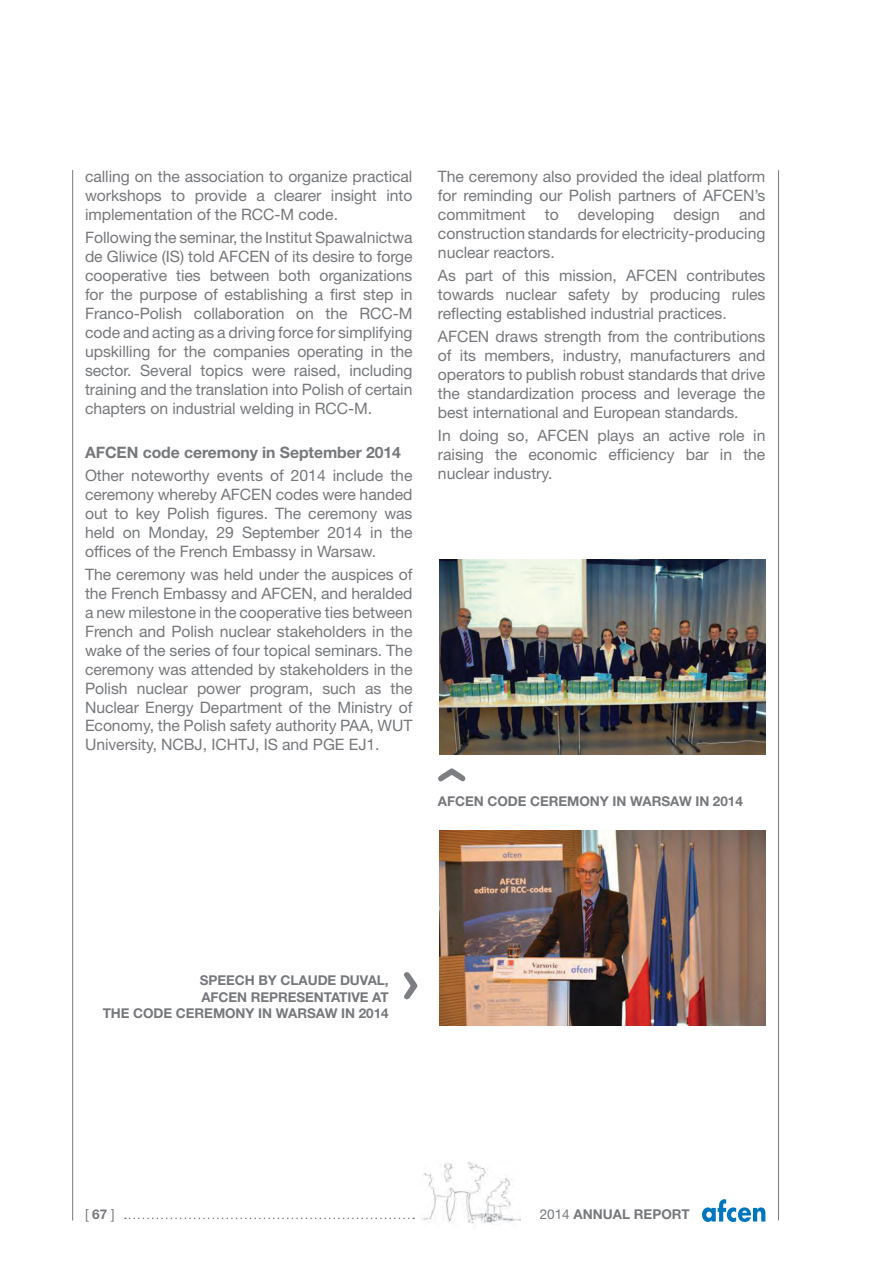
<style>
.page{position:relative;width:893px;height:1263px;background:#fff}
.page>*{position:absolute;margin:0;border:0;box-sizing:border-box;transform-origin:0 0}
.t1{font:15.75px/18.9px "Helvetica Neue";letter-spacing:-.005em;color:#76787b;text-align:justify}
.t2{font:700 15.75px "Helvetica Neue LT Std";letter-spacing:-.005em;color:#76787b}
.t3{font:700 13.5px/16.2px "Helvetica Neue LT Std";letter-spacing:-.005em;color:#76787b;text-align:right}
.t4{font:13.5px "Helvetica Neue LT Std";color:#76787b}
.s1{font-weight:700}
.s2{font-weight:400}
</style>
<div class="page">
<svg style="left:702px;top:1199px;width:63px;height:23px"></svg>
<img style="left:422px;top:1162px;width:98px;height:62px">
<svg style="left:125px;top:1217px;width:289px;height:2px"></svg>
<hr style="left:72px;top:170px;width:1px;height:1050px;background:#76787b">
<hr style="left:778px;top:170px;width:1px;height:1050px;background:#76787b">
<img style="left:440px;top:559px;width:325px;height:196px">
<img style="left:440px;top:830px;width:325px;height:196px">
<img style="left:439px;top:768px;width:27px;height:14px">
<img style="left:403px;top:973px;width:15px;height:27px">
<p class="t1" style="left:85px;top:167px;width:329px">calling on the association to organize practical workshops to provide a clearer insight into implementation of the RCC-M code.</p>
<p class="t1" style="left:85px;top:228px;width:329px">Following the seminar, the Institut Spawalnictwa de Gliwice (IS) told AFCEN of its desire to forge cooperative ties between both organizations for the purpose of establishing a first step in Franco-Polish collaboration on the RCC-M code and acting as a driving force for simplifying upskilling for the companies operating in the sector. Several topics were raised, including training and the translation into Polish of certain chapters on industrial welding in RCC-M.</p>
<p class="t2" style="left:85px;top:443px;width:317px">AFCEN code ceremony in September 2014</p>
<p class="t1" style="left:85px;top:466px;width:329px">Other noteworthy events of 2014 include the ceremony whereby AFCEN codes were handed out to key Polish figures. The ceremony was held on Monday, 29 September 2014 in the offices of the French Embassy in Warsaw.</p>
<p class="t1" style="left:85px;top:565px;width:329px">The ceremony was held under the auspices of the French Embassy and AFCEN, and heralded a new milestone in the cooperative ties between French and Polish nuclear stakeholders in the wake of the series of four topical seminars. The ceremony was attended by stakeholders in the Polish nuclear power program, such as the Nuclear Energy Department of the Ministry of Economy, the Polish safety authority PAA, WUT University, NCBJ, ICHTJ, IS and PGE EJ1.</p>
<p class="t1" style="left:438px;top:167px;width:329px">The ceremony also provided the ideal platform for reminding our Polish partners of AFCEN’s commitment to developing design and construction standards for electricity-producing nuclear reactors.</p>
<p class="t1" style="left:438px;top:266px;width:329px">As part of this mission, AFCEN contributes towards nuclear safety by producing rules reflecting established industrial practices.</p>
<p class="t1" style="left:438px;top:327px;width:329px">AFCEN draws strength from the contributions of its members, industry, manufacturers and operators to publish robust standards that drive the standardization process and leverage the best international and European standards.</p>
<p class="t1" style="left:438px;top:426px;width:329px">In doing so, AFCEN plays an active role in raising the economic efficiency bar in the nuclear industry.</p>
<p class="t3" style="left:438px;top:792px;width:306px">AFCEN CODE CEREMONY IN WARSAW IN 2014</p>
<p class="t3" style="left:103px;top:972px;width:287px">SPEECH BY CLAUDE DUVAL,<br>AFCEN REPRESENTATIVE AT<br>THE CODE CEREMONY IN WARSAW IN 2014</p>
<p class="t4" style="left:85px;top:1206px;width:31px">[ <span class="s1">67</span> ]</p>
<p class="t3" style="left:540px;top:1206px;width:151px"><span class="s2">2014</span> ANNUAL REPORT</p>
</div>
